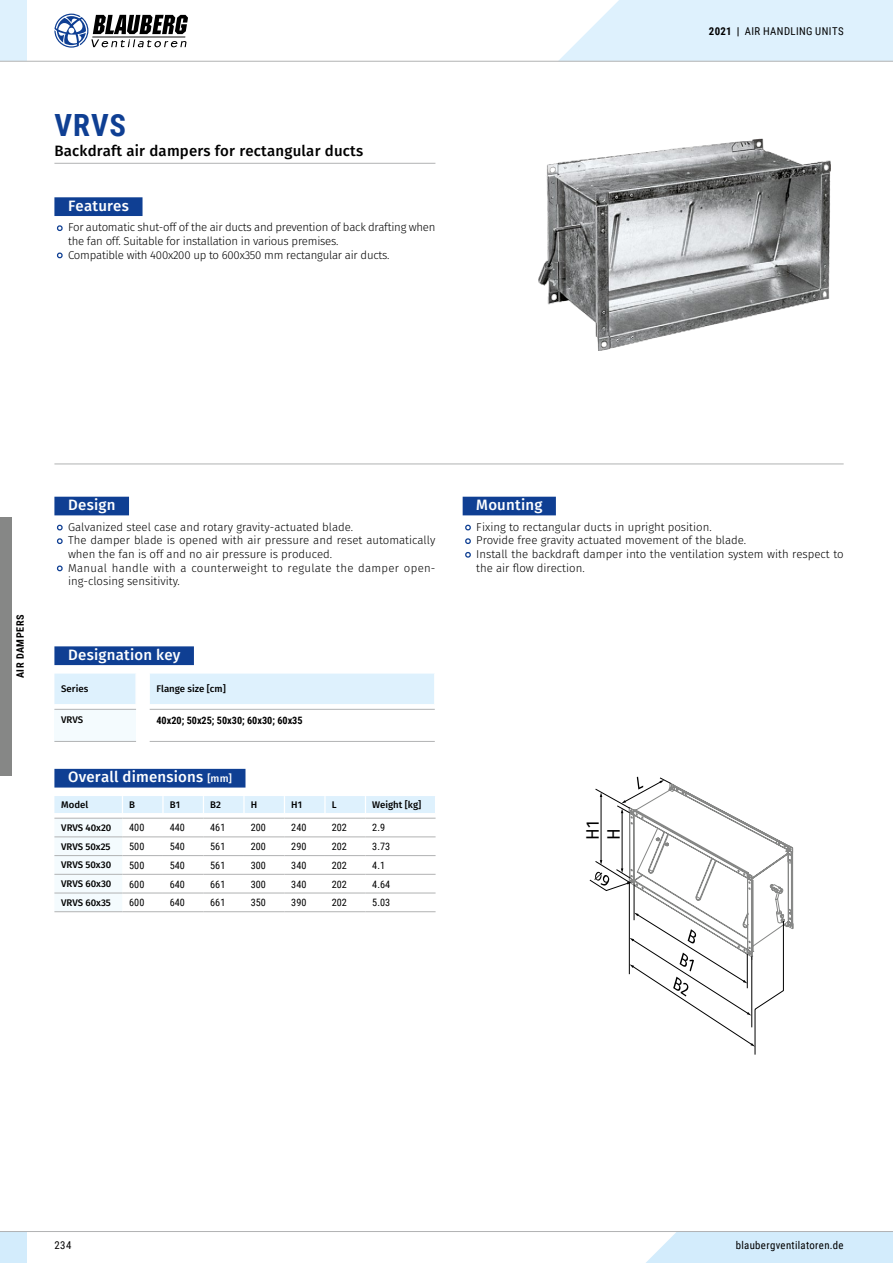
<style>
.page{position:relative;width:893px;height:1263px;background:#fff}
.page>*{position:absolute;margin:0;border:0;box-sizing:border-box;transform-origin:0 0}
.t1{font:700 30.6px "Roboto Condensed";color:#0f3f93}
.t2{font:18px/21.1px "Fira Sans";color:#000;scale:.95 1}
.t3{font:500 15px "Fira Sans";letter-spacing:.015em;color:#fff}
.t4{font:500 15px "Fira Sans";letter-spacing:.015em;color:#000}
.t5{font:300 11.4px/13.6px "Fira Sans";color:#000}
.t6{font:300 11.4px/13.6px "Fira Sans";letter-spacing:-.02em;color:#000}
.t7{font:10.8px "Roboto Condensed";letter-spacing:.035em;color:#000}
.t8{font:10.2px "Roboto Condensed";color:#000}
.t9{font:700 10.2px "Roboto Condensed";color:#000}
.t10{font:700 10.2px "Roboto Condensed";letter-spacing:.055em;color:#000}
.t11{font:500 9.6px "Fira Sans";color:#000}
.s1{font-weight:700}
.s2{font-size:10.5px}
</style>
<div class="page">
<hr style="left:54px;top:163px;width:381px;height:1px;background:#b1b2b3">
<div style="left:54px;top:197px;width:89px;height:19px;background:#0f3f93"></div>
<svg style="left:56px;top:225px;width:7px;height:7px"></svg>
<svg style="left:56px;top:252px;width:7px;height:7px"></svg>
<hr style="left:54px;top:463px;width:790px;height:1px;background:#b1b2b3">
<div style="left:54px;top:497px;width:75px;height:18px;background:#0f3f93"></div>
<svg style="left:56px;top:524px;width:7px;height:7px"></svg>
<svg style="left:56px;top:538px;width:7px;height:6px"></svg>
<svg style="left:56px;top:565px;width:7px;height:7px"></svg>
<div style="left:463px;top:497px;width:93px;height:18px;background:#0f3f93"></div>
<svg style="left:465px;top:524px;width:6px;height:7px"></svg>
<svg style="left:465px;top:538px;width:6px;height:6px"></svg>
<svg style="left:465px;top:552px;width:6px;height:6px"></svg>
<div style="left:54px;top:769px;width:191px;height:18px;background:#0f3f93"></div>
<svg style="left:54px;top:796px;width:382px;height:116px"></svg>
<hr style="left:54px;top:818px;width:68px;height:1px;background:#b1b2b3">
<hr style="left:122px;top:818px;width:41px;height:1px;background:#b1b2b3">
<hr style="left:163px;top:818px;width:40px;height:1px;background:#b1b2b3">
<hr style="left:203px;top:818px;width:41px;height:1px;background:#b1b2b3">
<hr style="left:244px;top:818px;width:40px;height:1px;background:#b1b2b3">
<hr style="left:284px;top:818px;width:41px;height:1px;background:#b1b2b3">
<hr style="left:325px;top:818px;width:40px;height:1px;background:#b1b2b3">
<hr style="left:365px;top:818px;width:71px;height:1px;background:#b1b2b3">
<svg style="left:750px;top:1043px;width:5px;height:3px"></svg>
<svg style="left:589px;top:777px;width:204px;height:238px"></svg>
<div style="left:54px;top:646px;width:140px;height:19px;background:#0f3f93"></div>
<svg style="left:54px;top:674px;width:381px;height:36px"></svg>
<div style="left:54px;top:709px;width:82px;height:32px;background:#f4fbfe"></div>
<hr style="left:150px;top:709px;width:285px;height:1px;background:#b1b2b3">
<hr style="left:150px;top:741px;width:285px;height:1px;background:#b1b2b3">
<hr style="left:54px;top:709px;width:82px;height:1px;background:#b1b2b3">
<hr style="left:54px;top:741px;width:82px;height:1px;background:#b1b2b3">
<hr style="left:135px;top:674px;width:2px;height:30px;background:#fff">
<hr style="left:434px;top:674px;width:1px;height:30px;background:#fff">
<img style="left:538px;top:139px;width:292px;height:211px">
<div style="left:646px;top:1232px;width:247px;height:31px;background:#d3ecfc"></div>
<div style="left:0;top:1231px;width:27px;height:32px;background:#d3ecfc"></div>
<hr style="left:0;top:1231px;width:893px;height:1px;background:#b1b2b3">
<div style="left:0;top:0;width:27px;height:61px;background:#def1fd"></div>
<svg style="left:54px;top:14px;width:134px;height:34px"></svg>
<hr style="left:0;top:61px;width:893px;height:1px;background:#b1b2b3">
<svg style="left:558px;top:0;width:335px;height:62px;background:#e0f1fb"></svg>
<div style="left:0;top:517px;width:12px;height:259px;background:#868786"></div>
<h1 class="t1" style="left:54px;top:104px;width:73px">VRVS</h1>
<h3 class="t4" style="left:54px;top:141px;width:310px">Backdraft air dampers for rectangular ducts</h3>
<h3 class="t3" style="left:68px;top:195px;width:63px">Features</h3>
<p class="t6" style="left:68px;top:221px;width:369px">For automatic shut-off of the air ducts and prevention of back drafting when the fan off. Suitable for installation in various premises.<br>Compatible with 400x200 up to 600x350 mm rectangular air ducts.</p>
<p class="t7" style="left:709px;top:23px;width:136px"><span class="s1">2021 |</span> AIR HANDLING UNITS</p>
<p class="t10" style="left:13px;top:678px;width:65px;rotate:-90deg">AIR DAMPERS</p>
<h3 class="t3" style="left:68px;top:494px;width:49px">Design</h3>
<p class="t5" style="left:68px;top:521px;width:369px">Galvanized steel case and rotary gravity-actuated blade.<br>The damper blade is opened with air pressure and reset automatically when the fan is off and no air pressure is produced.<br>Manual handle with a counterweight to regulate the damper open&shy;ing-closing sensitivity.</p>
<h3 class="t3" style="left:68px;top:644px;width:114px">Designation key</h3>
<p class="t11" style="left:61px;top:682px;width:29px">Series</p>
<p class="t11" style="left:156px;top:682px;width:71px">Flange size [cm]</p>
<p class="t11" style="left:61px;top:713px;width:23px">VRVS</p>
<p class="t9" style="left:156px;top:713px;width:148px">40x20; 50x25; 50x30; 60x30; 60x35</p>
<h3 class="t3" style="left:68px;top:767px;width:165px">Overall dimensions <span class="s2">[mm]</span></h3>
<p class="t11" style="left:61px;top:798px;width:28px">Model</p>
<p class="t11" style="left:129px;top:798px;width:7px">B</p>
<p class="t11" style="left:170px;top:798px;width:12px">B1</p>
<p class="t11" style="left:210px;top:798px;width:12px">B2</p>
<p class="t11" style="left:251px;top:798px;width:8px">H</p>
<p class="t11" style="left:291px;top:798px;width:12px">H1</p>
<p class="t11" style="left:332px;top:798px;width:6px">L</p>
<p class="t11" style="left:372px;top:798px;width:50px">Weight [kg]</p>
<p class="t11" style="left:61px;top:821px;width:52px">VRVS 40x20</p>
<p class="t8" style="left:129px;top:820px;width:17px">400</p>
<p class="t8" style="left:170px;top:820px;width:17px">440</p>
<p class="t8" style="left:210px;top:820px;width:17px">461</p>
<p class="t8" style="left:251px;top:820px;width:17px">200</p>
<p class="t8" style="left:291px;top:820px;width:17px">240</p>
<p class="t8" style="left:332px;top:820px;width:17px">202</p>
<p class="t8" style="left:372px;top:820px;width:14px">2.9</p>
<p class="t11" style="left:61px;top:839px;width:51px">VRVS 50x25</p>
<p class="t8" style="left:129px;top:839px;width:17px">500</p>
<p class="t8" style="left:170px;top:839px;width:17px">540</p>
<p class="t8" style="left:210px;top:839px;width:17px">561</p>
<p class="t8" style="left:251px;top:839px;width:17px">200</p>
<p class="t8" style="left:291px;top:839px;width:17px">290</p>
<p class="t8" style="left:332px;top:839px;width:17px">202</p>
<p class="t8" style="left:372px;top:839px;width:19px">3.73</p>
<p class="t11" style="left:61px;top:858px;width:51px">VRVS 50x30</p>
<p class="t8" style="left:129px;top:858px;width:17px">500</p>
<p class="t8" style="left:170px;top:858px;width:17px">540</p>
<p class="t8" style="left:210px;top:858px;width:17px">561</p>
<p class="t8" style="left:251px;top:858px;width:17px">300</p>
<p class="t8" style="left:291px;top:858px;width:17px">340</p>
<p class="t8" style="left:332px;top:858px;width:17px">202</p>
<p class="t8" style="left:372px;top:858px;width:14px">4.1</p>
<p class="t11" style="left:61px;top:877px;width:52px">VRVS 60x30</p>
<p class="t8" style="left:129px;top:877px;width:17px">600</p>
<p class="t8" style="left:170px;top:877px;width:17px">640</p>
<p class="t8" style="left:210px;top:877px;width:17px">661</p>
<p class="t8" style="left:251px;top:877px;width:17px">300</p>
<p class="t8" style="left:291px;top:877px;width:17px">340</p>
<p class="t8" style="left:332px;top:877px;width:17px">202</p>
<p class="t8" style="left:372px;top:877px;width:19px">4.64</p>
<p class="t11" style="left:61px;top:896px;width:51px">VRVS 60x35</p>
<p class="t8" style="left:129px;top:895px;width:17px">600</p>
<p class="t8" style="left:170px;top:895px;width:17px">640</p>
<p class="t8" style="left:210px;top:895px;width:17px">661</p>
<p class="t8" style="left:251px;top:895px;width:17px">350</p>
<p class="t8" style="left:291px;top:895px;width:17px">390</p>
<p class="t8" style="left:332px;top:895px;width:17px">202</p>
<p class="t8" style="left:372px;top:895px;width:19px">5.03</p>
<h3 class="t3" style="left:476px;top:494px;width:68px">Mounting</h3>
<p class="t5" style="left:476px;top:521px;width:369px">Fixing to rectangular ducts in upright position.<br>Provide free gravity actuated movement of the blade.<br>Install the backdraft damper into the ventilation system with respect to the air flow direction.</p>
<h2 class="t2" style="left:583px;top:840px;width:22px;rotate:-90deg">H1<br>H</h2>
<p class="t7" style="left:54px;top:1238px;width:18px">234</p>
<p class="t7" style="left:736px;top:1238px;width:109px">blaubergventilatoren.de</p>
</div>
